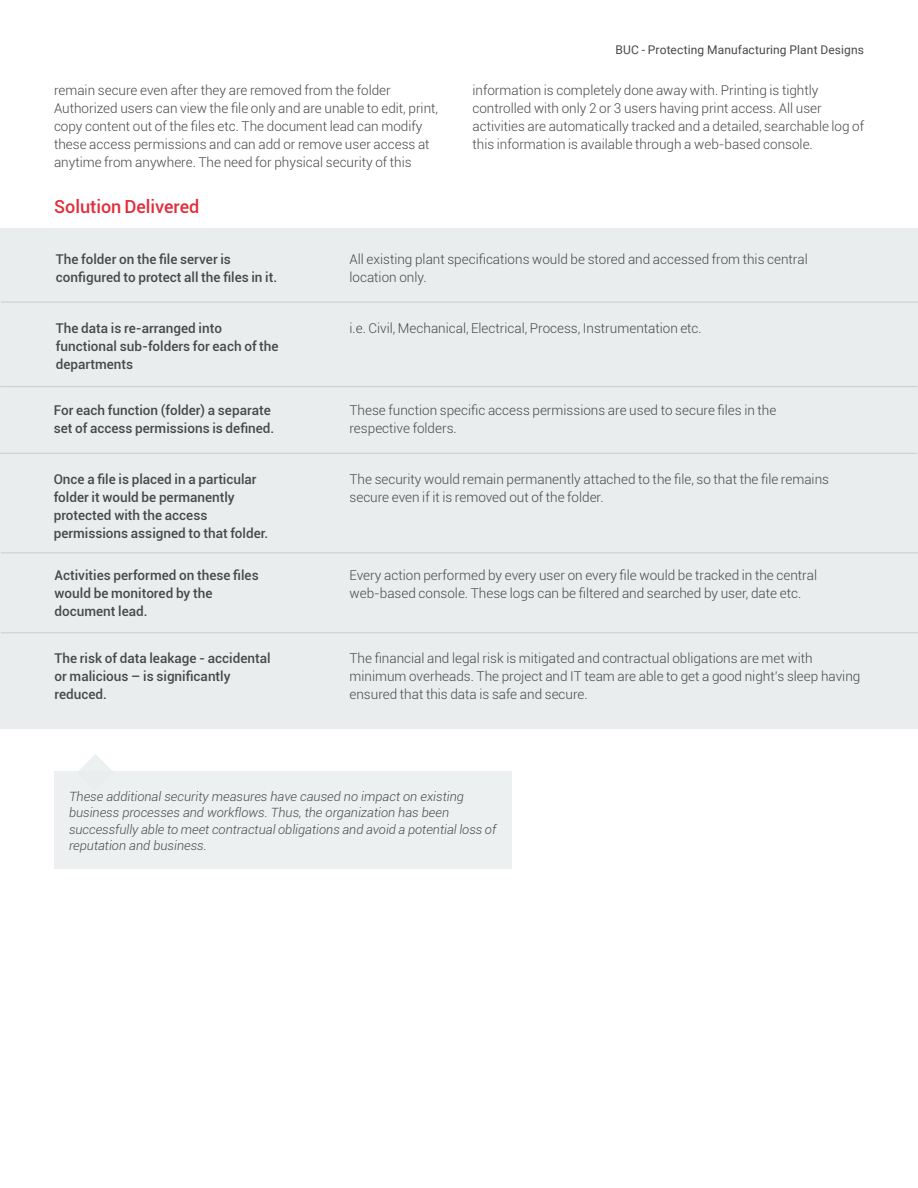
<style>
.page{position:relative;width:918px;height:1188px;background:#fff}
.page>*{position:absolute;margin:0;border:0;box-sizing:border-box;transform-origin:0 0}
.t1{font:500 18px "Roboto";color:#e22c3a}
.t2{font:300 13.5px/18px "Roboto";color:#484849}
.t3{font:500 13.5px/18px "Roboto";color:#484849}
.t4{font:italic 300 12.75px/16.5px "Roboto";color:#484849}
.t5{font:12px "Roboto";letter-spacing:.01em;color:#484849}
</style>
<div class="page">
<div style="left:0;top:228px;width:918px;height:501px;background:#e9eded"></div>
<hr style="left:1px;top:301px;width:917px;height:2px;background:#d1d2d4">
<hr style="left:0;top:386px;width:918px;height:1px;background:#d1d2d4">
<hr style="left:0;top:453px;width:917px;height:1px;background:#d1d2d4">
<hr style="left:1px;top:552px;width:917px;height:1px;background:#d1d2d4">
<hr style="left:1px;top:632px;width:917px;height:1px;background:#d1d2d4">
<div style="left:54px;top:771px;width:457px;height:97px;background:#edf0f0"></div>
<svg style="left:77px;top:754px;width:37px;height:37px"></svg>
<p class="t2" style="left:54px;top:81px;width:386px">remain secure even after they are removed from the folder Authorized users can view the file only and are unable to edit, print, copy content out of the files etc. The document lead can modify these access permissions and can add or remove user access at anytime from anywhere. The need for physical security of this</p>
<h1 class="t1" style="left:54px;top:194px;width:147px">Solution Delivered</h1>
<p class="t5" style="left:615px;top:41px;width:250px">BUC - Protecting Manufacturing Plant Designs</p>
<p class="t2" style="left:472px;top:81px;width:393px">information is completely done away with. Printing is tightly controlled with only 2 or 3 users having print access. All user activities are automatically tracked and a detailed, searchable log of this information is available through a web-based console.</p>
<p class="t3" style="left:56px;top:250px;width:223px">The folder on the file server is configured to protect all the files in it.</p>
<p class="t3" style="left:56px;top:319px;width:224px">The data is re-arranged into functional sub-folders for each of the departments</p>
<p class="t3" style="left:54px;top:401px;width:222px">For each function (folder) a separate set of access permissions is defined.</p>
<p class="t3" style="left:54px;top:469px;width:216px">Once a file is placed in a particular folder it would be permanently protected with the access permissions assigned to that folder.</p>
<p class="t3" style="left:55px;top:566px;width:206px">Activities performed on these files would be monitored by the document lead.</p>
<p class="t3" style="left:55px;top:649px;width:217px">The risk of data leakage - accidental or malicious – is significantly reduced.</p>
<p class="t2" style="left:350px;top:250px;width:460px">All existing plant specifications would be stored and accessed from this central location only.</p>
<p class="t2" style="left:350px;top:319px;width:354px">i.e. Civil, Mechanical, Electrical, Process, Instrumentation etc.</p>
<p class="t2" style="left:350px;top:401px;width:428px">These function specific access permissions are used to secure files in the respective folders.</p>
<p class="t2" style="left:350px;top:469px;width:481px">The security would remain permanently attached to the file, so that the file remains secure even if it is removed out of the folder.</p>
<p class="t2" style="left:350px;top:566px;width:469px">Every action performed by every user on every file would be tracked in the central web-based console. These logs can be filtered and searched by user, date etc.</p>
<p class="t2" style="left:350px;top:649px;width:512px">The financial and legal risk is mitigated and contractual obligations are met with minimum overheads. The project and IT team are able to get a good night’s sleep having ensured that this data is safe and secure.</p>
<p class="t4" style="left:69px;top:787px;width:429px">These additional security measures have caused no impact on existing business processes and workflows. Thus, the organization has been successfully able to meet contractual obligations and avoid a potential loss of reputation and business.</p>
</div>
